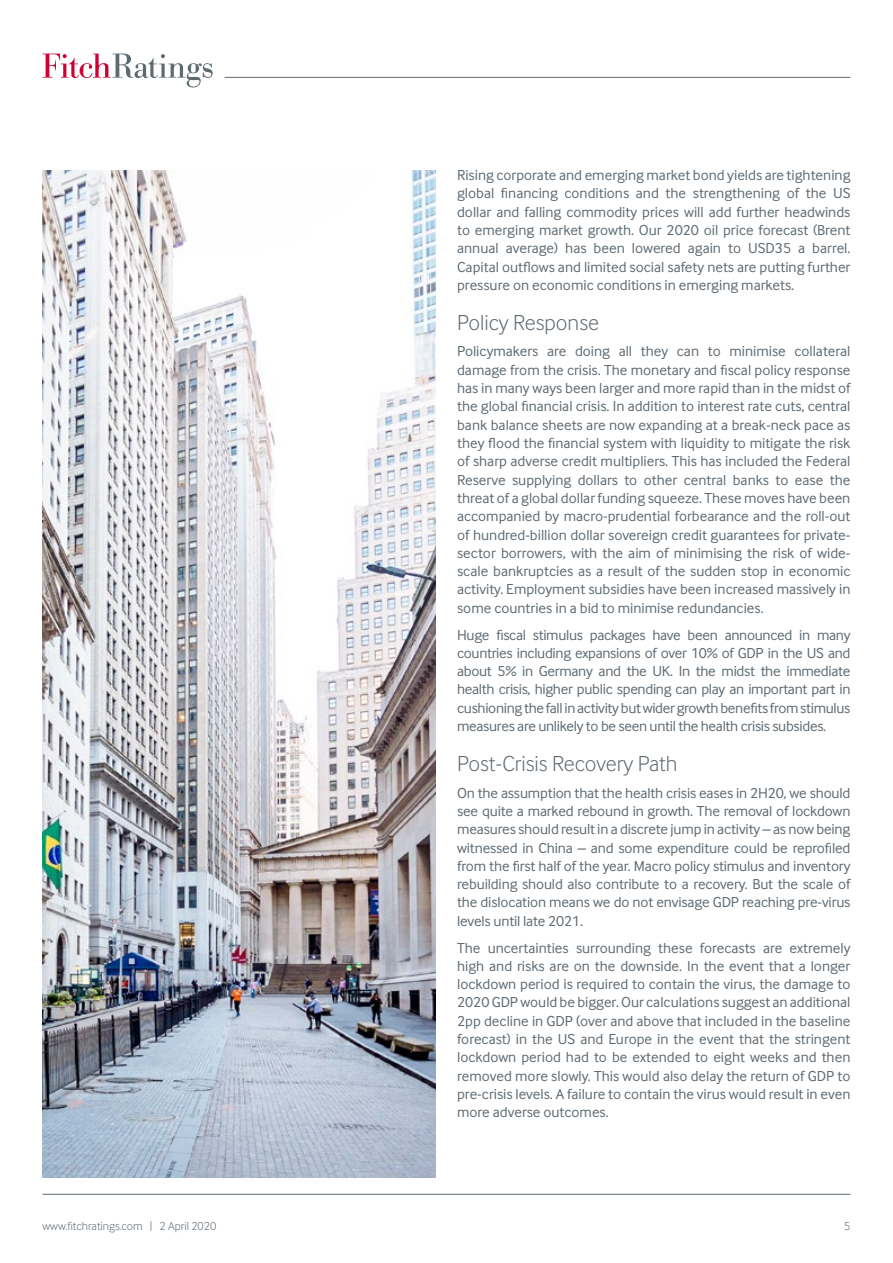
<style>
.page{position:relative;width:893px;height:1263px;background:#fff}
.page>*{position:absolute;margin:0;border:0;box-sizing:border-box;transform-origin:0 0}
.t1{font:300 22.5px "Inter Face";color:#5f6a72}
.t2{font:15px/18.3px "Inter Face";color:#5f6a72;text-align:justify}
.t3{font:300 12px "Inter Face";color:#5f6a72}
</style>
<div class="page">
<svg style="left:43px;top:54px;width:170px;height:34px"></svg>
<hr style="left:225px;top:77px;width:625px;height:1px;background:#5f6a72">
<hr style="left:43px;top:1194px;width:807px;height:1px;background:#5f6a72">
<img style="left:43px;top:170px;width:393px;height:1008px">
<p class="t2" style="left:457px;top:166px;width:395px">Rising corporate and emerging market bond yields are tightening global financing conditions and the strengthening of the US dollar and falling commodity prices will add further headwinds to emerging market growth. Our 2020 oil price forecast (Brent annual average) has been lowered again to USD35 a barrel.<br>Capital outflows and limited social safety nets are putting further pressure on economic conditions in emerging markets.</p>
<h1 class="t1" style="left:457px;top:313px;width:143px">Policy Response</h1>
<p class="t2" style="left:457px;top:343px;width:395px">Policymakers are doing all they can to minimise collateral damage from the crisis. The monetary and fiscal policy response has in many ways been larger and more rapid than in the midst of the global financial crisis. In addition to interest rate cuts, central bank balance sheets are now expanding at a break-neck pace as they flood the financial system with liquidity to mitigate the risk of sharp adverse credit multipliers. This has included the Federal Reserve supplying dollars to other central banks to ease the threat of a global dollar funding squeeze. These moves have been accompanied by macro-prudential forbearance and the roll-out of hundred-billion dollar sovereign credit guarantees for private&shy;sector borrowers, with the aim of minimising the risk of wide&shy;scale bankruptcies as a result of the sudden stop in economic activity. Employment subsidies have been increased massively in some countries in a bid to minimise redundancies.</p>
<p class="t2" style="left:457px;top:625px;width:395px">Huge fiscal stimulus packages have been announced in many countries including expansions of over 10% of GDP in the US and about 5% in Germany and the UK. In the midst the immediate health crisis, higher public spending can play an important part in cushioning the fall in activity but wider growth benefits from stimulus measures are unlikely to be seen until the health crisis subsides.</p>
<h1 class="t1" style="left:457px;top:754px;width:222px">Post-Crisis Recovery Path</h1>
<p class="t2" style="left:457px;top:784px;width:395px">On the assumption that the health crisis eases in 2H20, we should see quite a marked rebound in growth. The removal of lockdown measures should result in a discrete jump in activity – as now being witnessed in China – and some expenditure could be reprofiled from the first half of the year. Macro policy stimulus and inventory rebuilding should also contribute to a recovery. But the scale of the dislocation means we do not envisage GDP reaching pre-virus levels until late 2021.</p>
<p class="t2" style="left:457px;top:939px;width:395px">The uncertainties surrounding these forecasts are extremely high and risks are on the downside. In the event that a longer lockdown period is required to contain the virus, the damage to 2020 GDP would be bigger. Our calculations suggest an additional 2pp decline in GDP (over and above that included in the baseline forecast) in the US and Europe in the event that the stringent lockdown period had to be extended to eight weeks and then removed more slowly. This would also delay the return of GDP to pre-crisis levels. A failure to contain the virus would result in even more adverse outcomes.</p>
<p class="t3" style="left:43px;top:1219px;width:175px">www.fitchratings.com | 2 April 2020</p>
<p class="t3" style="left:844px;top:1221px;width:8px">5</p>
</div>
